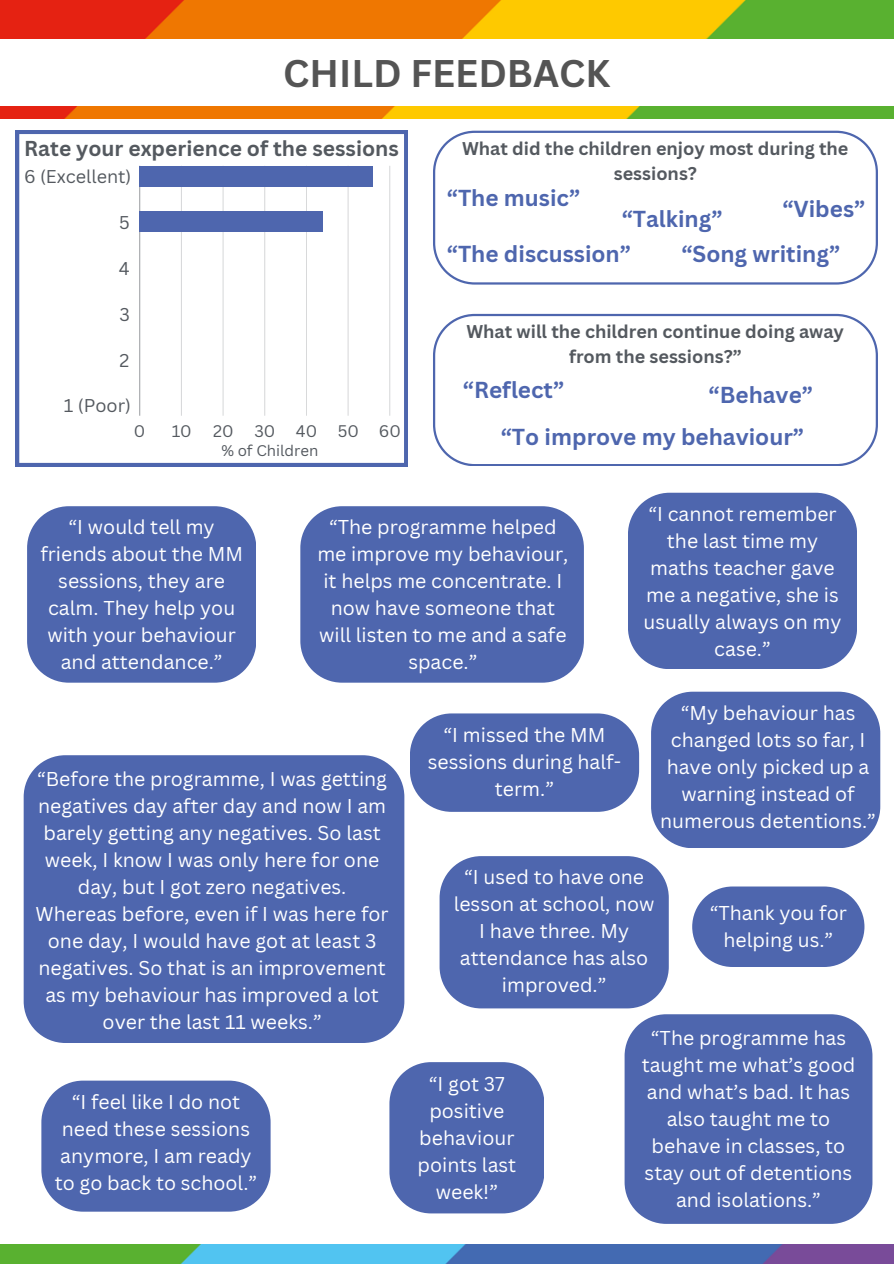
<style>
.page{position:relative;width:894px;height:1264px;background:#fff}
.page>*{position:absolute;margin:0;border:0;box-sizing:border-box;transform-origin:0 0}
.t1{font:700 37.5px "Canva Sans";color:#545454}
.t2{font:700 22.5px "Canva Sans";color:#4e66ae}
.t3{font:700 21px "Canva Sans";color:#54595f}
.t4{font:19.5px/27px "Canva Sans";color:#fff;text-align:center}
.t5{font:700 18px/24.8px "Canva Sans";color:#54595f;text-align:center}
.t6{font:18px "Canva Sans";color:#54595f}
.t7{font:16.35px "Canva Sans";color:#54595f}
.t8{font:15px "Canva Sans";color:#54595f}
</style>
<div class="page">
<img style="left:0;top:0;width:893px;height:38px">
<img style="left:0;top:1244px;width:247px;height:19px">
<img style="left:247px;top:1244px;width:646px;height:19px">
<img style="left:0;top:106px;width:893px;height:13px">
<svg style="left:16px;top:131px;width:391px;height:335px"></svg>
<hr style="left:139px;top:166px;width:1px;height:250px;background:#54595f">
<hr style="left:181px;top:166px;width:1px;height:250px;background:#54595f">
<hr style="left:223px;top:166px;width:1px;height:250px;background:#54595f">
<hr style="left:264px;top:166px;width:1px;height:250px;background:#54595f">
<hr style="left:306px;top:166px;width:1px;height:250px;background:#54595f">
<hr style="left:348px;top:166px;width:1px;height:250px;background:#54595f">
<hr style="left:389px;top:166px;width:1px;height:250px;background:#54595f">
<div style="left:140px;top:166px;width:233px;height:20px;background:#4e66ae"></div>
<div style="left:140px;top:212px;width:183px;height:20px;background:#4e66ae"></div>
<svg style="left:433px;top:131px;width:444px;height:153px"></svg>
<svg style="left:433px;top:314px;width:444px;height:152px"></svg>
<div style="left:27px;top:506px;width:229px;height:176px;background:#4e66ae"></div>
<svg style="left:692px;top:886px;width:172px;height:81px;background:#6076b6"></svg>
<div style="left:628px;top:492px;width:228px;height:177px;background:#4e66ae"></div>
<div style="left:41px;top:1080px;width:229px;height:131px;background:#4e66ae"></div>
<div style="left:651px;top:691px;width:229px;height:157px;background:#4e66ae"></div>
<svg style="left:410px;top:713px;width:229px;height:98px;background:#5a70b3"></svg>
<div style="left:624px;top:1014px;width:248px;height:209px;background:#4e66ae"></div>
<div style="left:24px;top:755px;width:380px;height:287px;background:#4e66ae"></div>
<div style="left:439px;top:856px;width:229px;height:152px;background:#4e66ae"></div>
<svg style="left:389px;top:1062px;width:155px;height:151px;background:#5a71b3"></svg>
<div style="left:300px;top:506px;width:283px;height:176px;background:#4e66ae"></div>
<p class="t1" style="left:283px;top:46px;width:328px">CHILD FEEDBACK</p>
<p class="t3" style="left:24px;top:133px;width:376px">Rate your experience of the sessions</p>
<p class="t6" style="left:24px;top:164px;width:109px">6 (Excellent)</p>
<p class="t6" style="left:119px;top:210px;width:12px">5</p>
<p class="t6" style="left:119px;top:255px;width:12px">4</p>
<h4 class="t6" style="left:119px;top:301px;width:12px">3</h4>
<h2 class="t6" style="left:119px;top:347px;width:11px">2</h2>
<p class="t6" style="left:64px;top:393px;width:69px">1 (Poor)</p>
<p class="t7" style="left:134px;top:419px;width:13px">0</p>
<p class="t7" style="left:172px;top:419px;width:21px">10</p>
<p class="t7" style="left:213px;top:419px;width:22px">20</p>
<p class="t7" style="left:254px;top:419px;width:22px">30</p>
<p class="t7" style="left:296px;top:419px;width:106px">40 50 60</p>
<h1 class="t8" style="left:221px;top:440px;width:99px">% of Children</h1>
<p class="t5" style="left:462px;top:135px;width:388px">What did the children enjoy most during the sessions?</p>
<h4 class="t2" style="left:621px;top:203px;width:102px">“Talking”</h4>
<p class="t2" style="left:681px;top:238px;width:160px">“Song writing”</p>
<h3 class="t2" style="left:446px;top:182px;width:135px">“The music”</h3>
<h2 class="t2" style="left:782px;top:192px;width:84px">“Vibes”</h2>
<h2 class="t2" style="left:446px;top:238px;width:186px">“The discussion”</h2>
<h2 class="t5" style="left:466px;top:318px;width:379px">What will the children continue doing away from the sessions?”</h2>
<h2 class="t2" style="left:463px;top:374px;width:103px">“Reflect”</h2>
<h2 class="t2" style="left:708px;top:379px;width:106px">“Behave”</h2>
<h3 class="t2" style="left:500px;top:421px;width:304px">“To improve my behaviour”</h3>
<h2 class="t4" style="left:40px;top:513px;width:204px">“I would tell my friends about the MM sessions, they are calm. They help you with your behaviour and attendance.”</h2>
<h4 class="t4" style="left:317px;top:513px;width:252px">“The programme helped me improve my behaviour, it helps me concentrate. I now have someone that will listen to me and a safe space.”</h4>
<h2 class="t4" style="left:643px;top:500px;width:199px">“I cannot remember the last time my maths teacher gave me a negative, she is usually always on my case.”</h2>
<h4 class="t4" style="left:36px;top:764px;width:354px">“Before the programme, I was getting negatives day after day and now I am barely getting any negatives. So last week, I know I was only here for one day, but I got zero negatives.<br>Whereas before, even if I was here for one day, I would have got at least 3 negatives. So that is an improvement as my behaviour has improved a lot over the last 11 weeks.”</h4>
<h4 class="t4" style="left:55px;top:1087px;width:204px">“I feel like I do not need these sessions anymore, I am ready to go back to school.”</h4>
<h4 class="t4" style="left:428px;top:720px;width:195px">“I missed the MM sessions during half&shy;term.”</h4>
<h4 class="t4" style="left:660px;top:699px;width:217px">“My behaviour has changed lots so far, I have only picked up a warning instead of numerous detentions.”</h4>
<h4 class="t4" style="left:453px;top:863px;width:202px">“I used to have one lesson at school, now<br>I have three. My attendance has also improved.”</h4>
<h2 class="t4" style="left:709px;top:898px;width:139px">“Thank you for helping us.”</h2>
<h4 class="t4" style="left:417px;top:1069px;width:100px">“I got 37 positive behaviour points last week!”</h4>
<h4 class="t4" style="left:641px;top:1023px;width:215px">“The programme has taught me what’s good and what’s bad. It has also taught me to behave in classes, to stay out of detentions and isolations.”</h4>
</div>
